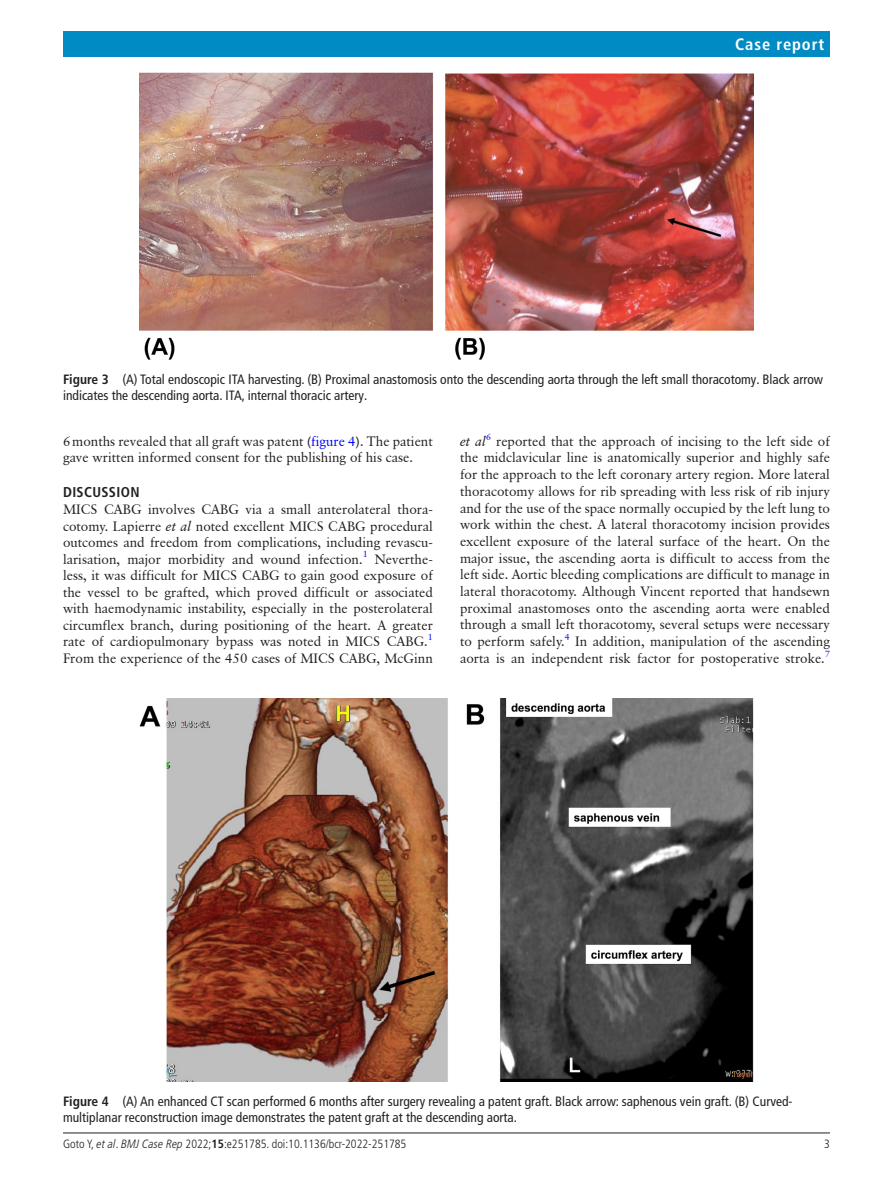
<style>
.page{position:relative;width:893px;height:1191px;background:#fff}
.page>*{position:absolute;margin:0;border:0;box-sizing:border-box;transform-origin:0 0}
.t1{font:700 condensed 16.5px "Frutiger LT Pro";letter-spacing:.055em;color:#fff}
.t2{font:700 condensed 14.25px "Frutiger LT Pro";letter-spacing:.025em;color:#231f20}
.t3{font:13.5px/16.6px "Classical Garamond BT";color:#231f20}
.t4{font:condensed 13.5px/16.5px "Frutiger LT Pro";color:#231f20}
.t5{font:300 condensed 12px "Frutiger LT Pro";color:#231f20}
.t6{font:9px "Classical Garamond BT";color:#00f}
.s1{font-weight:700}
.s2{color:#00f}
.s3{font-style:italic}
</style>
<div class="page">
<hr style="left:63px;top:1132px;width:767px;height:1px;background:#231f20">
<div style="left:63px;top:31px;width:767px;height:25px;background:#008bc5"></div>
<img style="left:140px;top:72px;width:613px;height:288px">
<img style="left:140px;top:698px;width:613px;height:383px">
<p class="t1" style="left:735px;top:34px;width:91px">Case report</p>
<p class="t4" style="left:63px;top:371px;width:762px"><span class="s1">Figure 3</span> (A) Total endoscopic ITA harvesting. (B) Proximal anastomosis onto the descending aorta through the left small thoracotomy. Black arrow indicates the descending aorta. ITA, internal thoracic artery.</p>
<p class="t3" style="left:63px;top:432px;width:371px">6months revealed that all graft was patent (<span class="s2">figure 4</span>). The patient gave written informed consent for the publishing of his case.</p>
<p class="t2" style="left:63px;top:484px;width:78px">DISCUSSION</p>
<p class="t3" style="left:63px;top:501px;width:371px;text-align:justify">MICS CABG involves CABG via a small anterolateral thora&shy;cotomy. Lapierre <span class="s3">et al</span> noted excellent MICS CABG procedural outcomes and freedom from complications, including revascu&shy;larisation, major morbidity and wound infection.<sup>1</sup> Neverthe&shy;less, it was difficult for MICS CABG to gain good exposure of the vessel to be grafted, which proved difficult or associated with haemodynamic instability, especially in the posterolateral circumflex branch, during positioning of the heart. A greater rate of cardiopulmonary bypass was noted in MICS CABG.<sup>1<br></sup>From the experience of the 450 cases of MICS CABG, McGinn</p>
<p class="t3" style="left:460px;top:432px;width:371px;text-align:justify"><span class="s3">et al</span><sup>6</sup> reported that the approach of incising to the left side of the midclavicular line is anatomically superior and highly safe for the approach to the left coronary artery region. More lateral thoracotomy allows for rib spreading with less risk of rib injury and for the use of the space normally occupied by the left lung to work within the chest. A lateral thoracotomy incision provides excellent exposure of the lateral surface of the heart. On the major issue, the ascending aorta is difficult to access from the left side. Aortic bleeding complications are difficult to manage in lateral thoracotomy. Although Vincent reported that handsewn proximal anastomoses onto the ascending aorta were enabled through a small left thoracotomy, several setups were necessary to perform safely.</p>
<p class="t6" style="left:565px;top:631px;width:6px">4</p>
<p class="t3" style="left:460px;top:633px;width:371px;text-indent:115px">In addition, manipulation of the ascending aorta is an independent risk factor for postoperative stroke.</p>
<p class="t6" style="left:825px;top:648px;width:6px">7</p>
<p class="t4" style="left:63px;top:1092px;width:731px"><span class="s1">Figure 4</span> (A) An enhanced CT scan performed 6 months after surgery revealing a patent graft. Black arrow: saphenous vein graft. (B) Curved&shy;multiplanar reconstruction image demonstrates the patent graft at the descending aorta.</p>
<p class="t5" style="left:63px;top:1136px;width:345px">Goto Y, <span class="s3">et al</span>. <span class="s3">BMJ Case Rep</span> 2022;<span class="s1">15</span>:e251785. doi:10.1136/bcr-2022-251785</p>
<p class="t5" style="left:824px;top:1136px;width:7px">3</p>
</div>
